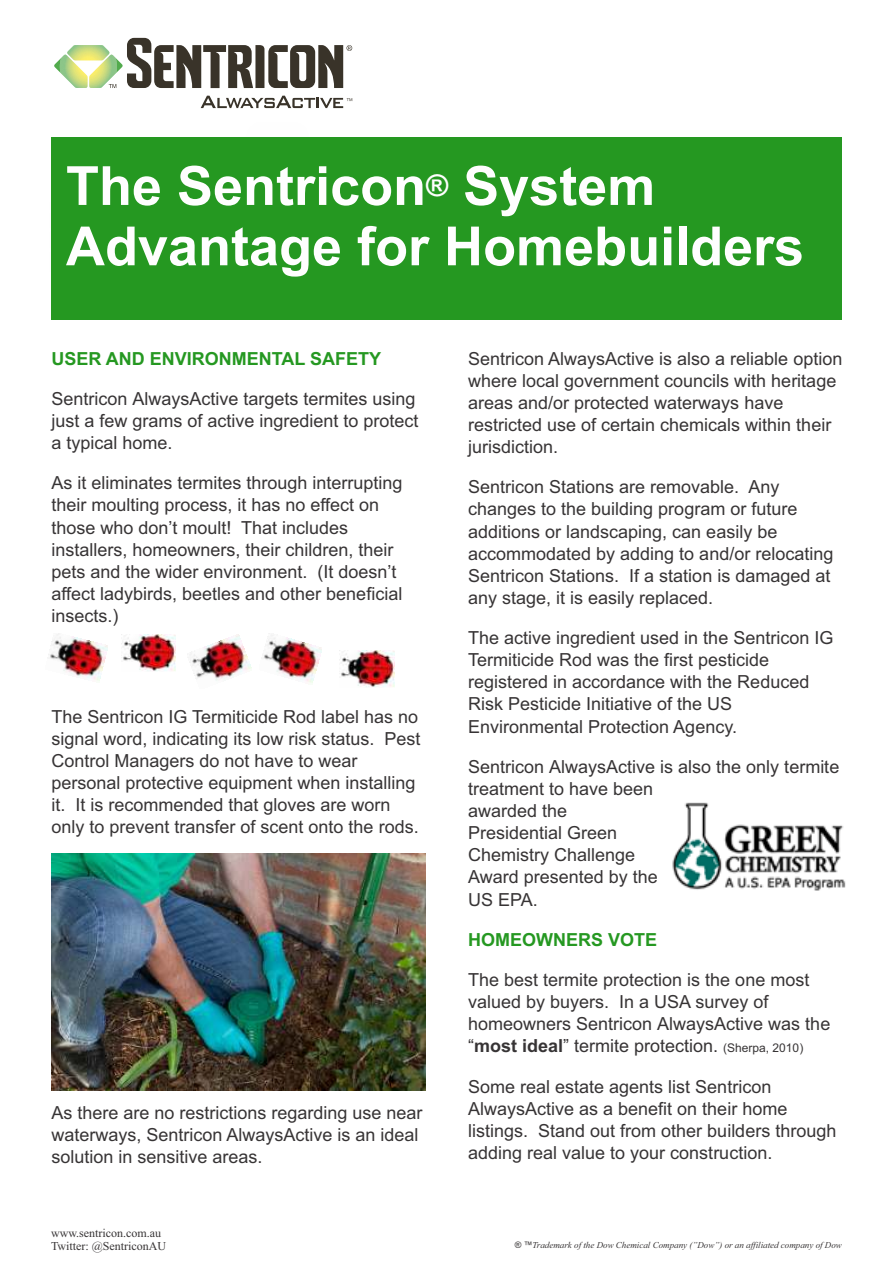
<style>
.page{position:relative;width:893px;height:1263px;background:#fff}
.page>*{position:absolute;margin:0;border:0;box-sizing:border-box;transform-origin:0 0}
.t1{font:700 54px/60.3px "Arial";color:#fefefe}
.t2{font:18px/22px "Arial";color:#373435}
.t3{font:700 18px "Arial";color:#259821}
.t4{font:12px/13.4px "Times New Roman";color:#373435}
.t5{font:italic 9px "Times New Roman";color:#373435}
.s1{font-weight:700}
.s2{font-size:12px}
.s3{font-family:"Arial"}
</style>
<div class="page">
<img style="left:48px;top:633px;width:60px;height:48px">
<img style="left:121px;top:634px;width:55px;height:37px">
<img style="left:189px;top:634px;width:63px;height:47px">
<img style="left:263px;top:633px;width:59px;height:50px">
<img style="left:339px;top:650px;width:55px;height:37px">
<img style="left:672px;top:802px;width:174px;height:89px">
<img style="left:51px;top:853px;width:374px;height:237px">
<svg style="left:54px;top:38px;width:298px;height:50px"></svg>
<svg style="left:201px;top:96px;width:151px;height:12px"></svg>
<div style="left:51px;top:137px;width:791px;height:183px;background:#259821"></div>
<h1 class="t1" style="left:66px;top:161px;width:740px">The Sentricon<sup>®</sup> System<br>Advantage for Homebuilders</h1>
<p class="t3" style="left:51px;top:351px;width:331px">USER AND ENVIRONMENTAL SAFETY</p>
<p class="t2" style="left:51px;top:389px;width:369px">Sentricon AlwaysActive targets termites using just a few grams of active ingredient to protect a typical home.</p>
<p class="t2" style="left:51px;top:474px;width:353px">As it eliminates termites through interrupting their moulting process, it has no effect on those who don’t moult! That includes installers, homeowners, their children, their pets and the wider environment. (It doesn’t affect ladybirds, beetles and other beneficial insects.)</p>
<p class="t2" style="left:51px;top:707px;width:371px">The Sentricon IG Termiticide Rod label has no signal word, indicating its low risk status. Pest Control Managers do not have to wear personal protective equipment when installing it. It is recommended that gloves are worn only to prevent transfer of scent onto the rods.</p>
<p class="t2" style="left:51px;top:1103px;width:373px">As there are no restrictions regarding use near waterways, Sentricon AlwaysActive is an ideal solution in sensitive areas.</p>
<p class="t4" style="left:51px;top:1227px;width:117px">www.sentricon.com.au<br>Twitter: @SentriconAU</p>
<p class="t2" style="left:468px;top:349px;width:376px">Sentricon AlwaysActive is also a reliable option where local government councils with heritage areas and/or protected waterways have restricted use of certain chemicals within their jurisdiction.</p>
<p class="t2" style="left:468px;top:478px;width:367px">Sentricon Stations are removable. Any changes to the building program or future additions or landscaping, can easily be accommodated by adding to and/or relocating Sentricon Stations. If a station is damaged at any stage, it is easily replaced.</p>
<p class="t2" style="left:468px;top:628px;width:367px">The active ingredient used in the Sentricon IG Termiticide Rod was the first pesticide registered in accordance with the Reduced Risk Pesticide Initiative of the US Environmental Protection Agency.</p>
<p class="t2" style="left:468px;top:757px;width:373px">Sentricon AlwaysActive is also the only termite treatment to have been<br>awarded the<br>Presidential Green<br>Chemistry Challenge<br>Award presented by the<br>US EPA.</p>
<p class="t3" style="left:468px;top:933px;width:191px">HOMEOWNERS VOTE</p>
<p class="t2" style="left:468px;top:970px;width:364px">The best termite protection is the one most valued by buyers. In a USA survey of homeowners Sentricon AlwaysActive was the “<span class="s1">most ideal</span>” termite protection. <span class="s2">(Sherpa, 2010)</span></p>
<p class="t2" style="left:468px;top:1077px;width:370px">Some real estate agents list Sentricon AlwaysActive as a benefit on their home listings. Stand out from other builders through adding real value to your construction.</p>
<p class="t5" style="left:514px;top:1242px;width:329px"><span class="s3">® ™</span>Trademark of the Dow Chemical Company (”Dow”) or an affiliated company of Dow</p>
</div>
